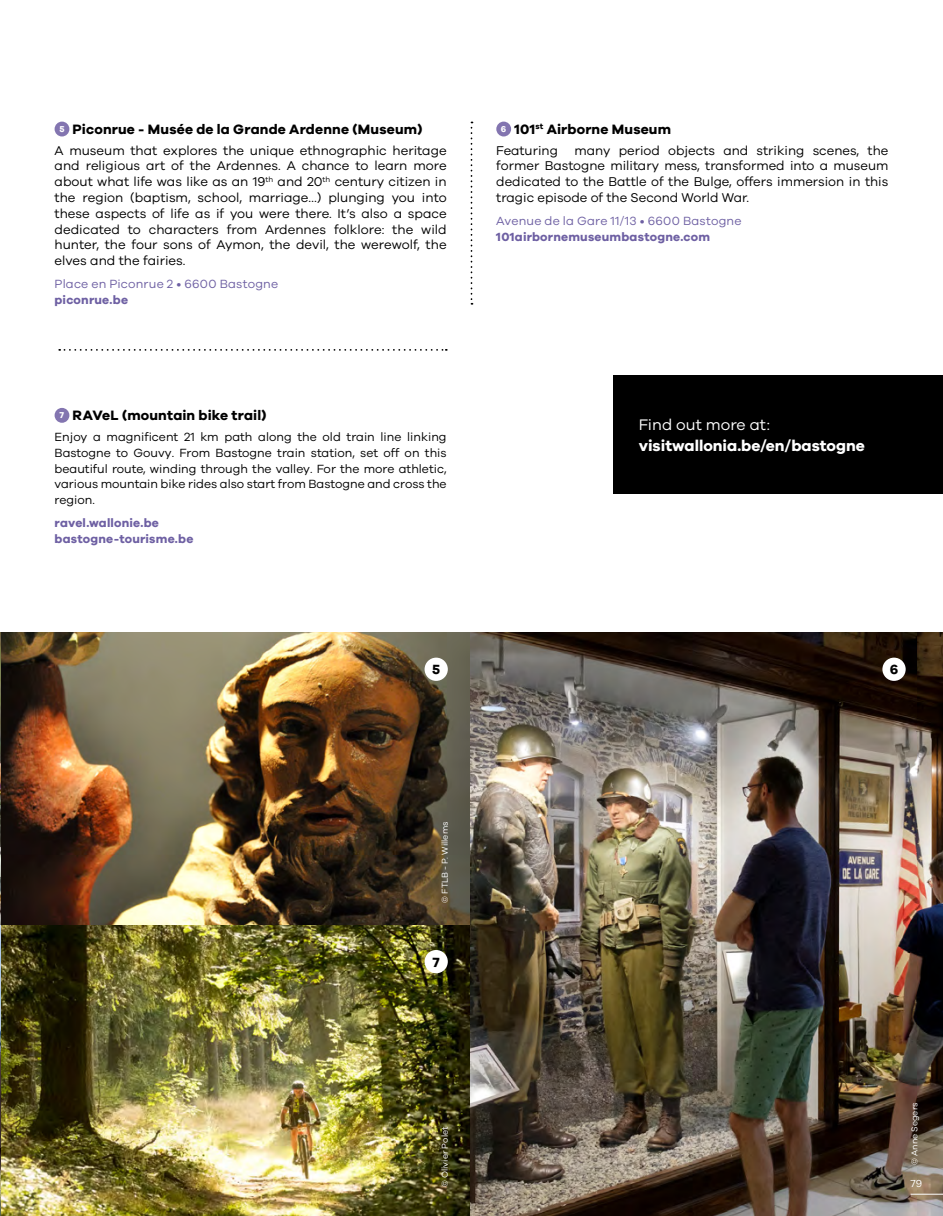
<style>
.page{position:relative;width:943px;height:1216px;background:#fff}
.page>*{position:absolute;margin:0;border:0;box-sizing:border-box;transform-origin:0 0}
.t1{font:700 15.75px "Galano Grotesque";color:#fff}
.t2{font:15.75px "Galano Grotesque";color:#fff}
.t3{font:700 14px "Galano Grotesque";letter-spacing:.015em;color:#000}
.t4{font:13.12px/15.8px "Galano Grotesque";color:#000;text-align:justify}
.t5{font:12.25px/15.8px "Galano Grotesque";color:#000;text-align:justify}
.t6{font:700 12.25px/15.8px "Galano Grotesque";letter-spacing:.015em;color:#6e60a3}
.t7{font:12.25px "Galano Grotesque";letter-spacing:.015em;color:#6e60a3}
.t8{font:10.5px "Galano Grotesque";color:#fff}
.t9{font:8.75px "Galano Grotesque";color:#fff}
</style>
<div class="page">
<img style="left:0;top:632px;width:470px;height:583px">
<div style="left:424px;top:657px;width:24px;height:24px;background:#fff;border-radius:50%"></div>
<div style="left:424px;top:949px;width:24px;height:24px;background:#fff;border-radius:50%"></div>
<div style="left:55px;top:408px;width:14px;height:15px;background:#8375b0;border-radius:50%"></div>
<svg style="left:470px;top:122px;width:2px;height:183px"></svg>
<div style="left:55px;top:122px;width:14px;height:14px;background:#8375b0;border-radius:50%"></div>
<div style="left:496px;top:122px;width:15px;height:14px;background:#8375b0;border-radius:50%"></div>
<svg style="left:59px;top:349px;width:388px;height:2px"></svg>
<div style="left:614px;top:374px;width:329px;height:119px;background:#000"></div>
<img style="left:470px;top:632px;width:473px;height:583px">
<div style="left:882px;top:657px;width:23px;height:24px;background:#fff;border-radius:50%"></div>
<hr style="left:910px;top:1193px;width:33px;height:1px;background:#fff">
<p class="t3" style="left:73px;top:121px;width:351px">Piconrue - Musée de la Grande Ardenne (Museum)</p>
<p class="t4" style="left:55px;top:142px;width:393px">A museum that explores the unique ethnographic heritage and religious art of the Ardennes. A chance to learn more about what life was like as an 19<sup>th</sup> and 20<sup>th</sup> century citizen in the region (baptism, school, marriage…) plunging you into these aspects of life as if you were there. It’s also a space dedicated to characters from Ardennes folklore: the wild hunter, the four sons of Aymon, the devil, the werewolf, the elves and the fairies.</p>
<p class="t7" style="left:55px;top:277px;width:225px">Place en Piconrue 2 • 6600 Bastogne</p>
<p class="t6" style="left:55px;top:291px;width:75px">piconrue.be</p>
<p class="t3" style="left:73px;top:407px;width:195px">RAVeL (mountain bike trail)</p>
<p class="t5" style="left:55px;top:428px;width:393px">Enjoy a magnificent 21 km path along the old train line linking Bastogne to Gouvy. From Bastogne train station, set off on this beautiful route, winding through the valley. For the more athletic, various mountain bike rides also start from Bastogne and cross the region.</p>
<p class="t6" style="left:55px;top:515px;width:140px">ravel.wallonie.be bastogne-tourisme.be</p>
<p class="t3" style="left:514px;top:121px;width:158px">101<sup>st</sup> Airborne Museum</p>
<p class="t4" style="left:496px;top:142px;width:63px">Featuring</p>
<p class="t4" style="left:496px;top:142px;width:393px;text-indent:78px">many period objects and striking scenes, the former Bastogne military mess, transformed into a museum dedicated to the Battle of the Bulge, offers immersion in this tragic episode of the Second World War.</p>
<p class="t7" style="left:496px;top:214px;width:247px">Avenue de la Gare 11/13 • 6600 Bastogne</p>
<p class="t6" style="left:496px;top:228px;width:215px">101airbornemuseumbastogne.com</p>
<p class="t2" style="left:638px;top:415px;width:133px">Find out more at:</p>
<p class="t1" style="left:638px;top:436px;width:228px">visitwallonia.be/en/bastogne</p>
<p class="t9" style="left:440px;top:902px;width:82px;rotate:-90deg">© FTLB - P. Willems</p>
<p class="t9" style="left:440px;top:1187px;width:62px;rotate:-90deg">© Olivier Polet</p>
<p class="t9" style="left:909px;top:1164px;width:64px;rotate:-90deg">© Anne Segers</p>
<p class="t8" style="left:910px;top:1177px;width:13px">79</p>
</div>
